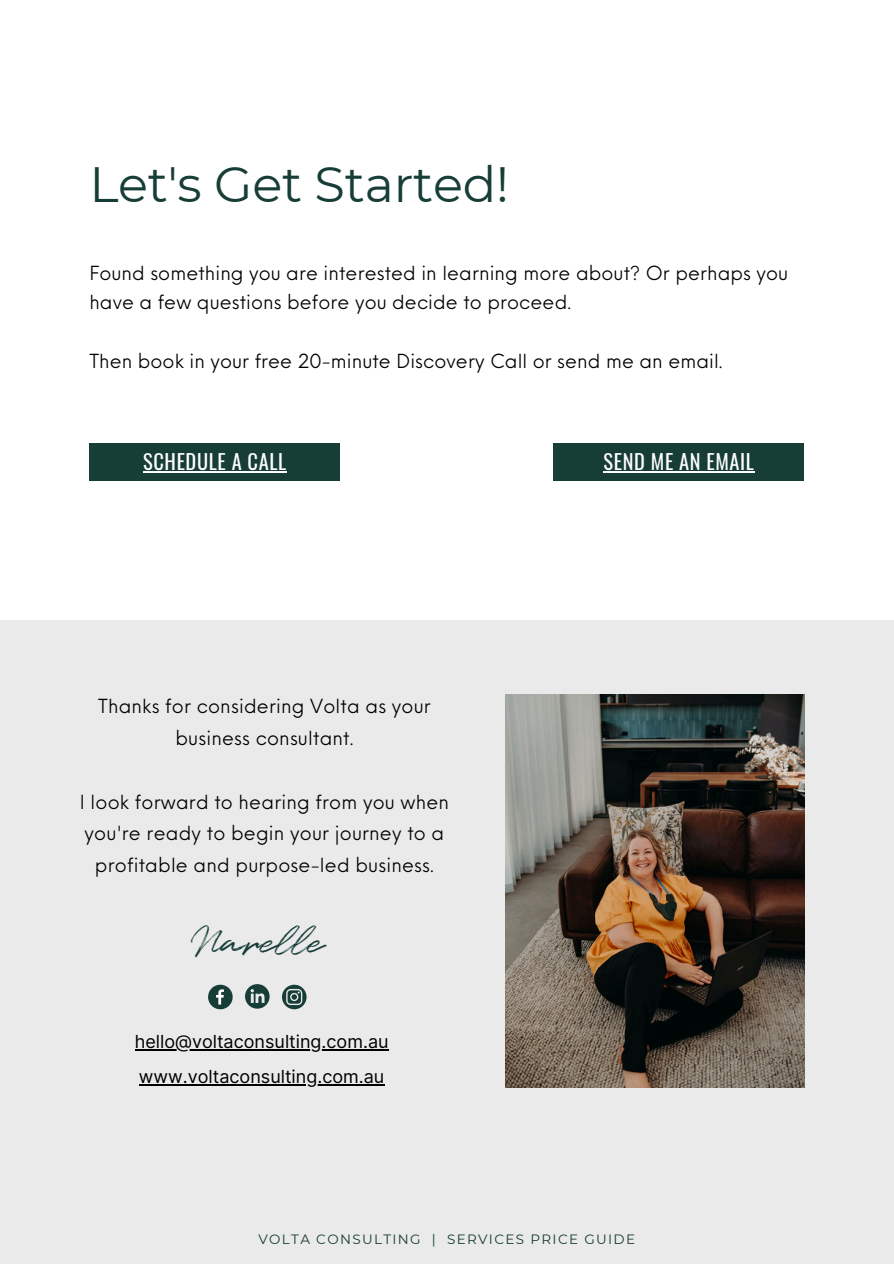
<style>
.page{position:relative;width:894px;height:1264px;background:#fff}
.page>*{position:absolute;margin:0;border:0;box-sizing:border-box;transform-origin:0 0}
.t1{font:49.5px "Montserrat";letter-spacing:-.005em;color:#173d37}
.t2{font:40.8px "Quentin";color:#173d37}
.t3{font:20.4px "Oswald";letter-spacing:.03em;color:#fff}
.t4{font:18.9px/31.8px "Neue Einstellung";letter-spacing:.005em;color:#000;text-align:center}
.t5{font:18px "Inter";color:#000}
.t6{font:13.5px "Montserrat";letter-spacing:.1em;color:#173d37}
</style>
<div class="page">
<div style="left:0;top:620px;width:893px;height:643px;background:#eaeaea"></div>
<img style="left:506px;top:694px;width:298px;height:393px">
<div style="left:553px;top:443px;width:251px;height:37px;background:#173d37"></div>
<div style="left:89px;top:443px;width:251px;height:37px;background:#173d37"></div>
<hr style="left:143px;top:471px;width:144px;height:1px;background:#fff">
<svg style="left:208px;top:984px;width:24px;height:25px"></svg>
<svg style="left:245px;top:984px;width:24px;height:24px"></svg>
<svg style="left:282px;top:984px;width:24px;height:25px"></svg>
<hr style="left:603px;top:471px;width:151px;height:1px;background:#fff">
<hr style="left:135px;top:1049px;width:253px;height:1px;background:#000">
<hr style="left:139px;top:1083px;width:245px;height:2px;background:#000">
<h4 class="t1" style="left:89px;top:154px;width:421px">Let's Get Started!</h4>
<p class="t4" style="left:89px;top:256px;width:700px;line-height:29.5px;text-align:left">Found something you are interested in learning more about? Or perhaps you have a few questions before you decide to proceed.</p>
<h4 class="t4" style="left:89px;top:343px;width:634px">Then book in your free 20-minute Discovery Call or send me an email.</h4>
<h1 class="t3" style="left:143px;top:445px;width:144px">SCHEDULE A CALL</h1>
<h4 class="t3" style="left:603px;top:445px;width:152px">SEND ME AN EMAIL</h4>
<h4 class="t4" style="left:98px;top:688px;width:334px">Thanks for considering Volta as your business consultant.</h4>
<p class="t4" style="left:80px;top:784px;width:371px">I look forward to hearing from you when you're ready to begin your journey to a profitable and purpose-led business.</p>
<p class="t2" style="left:191px;top:914px;width:135px">Narelle</p>
<h2 class="t5" style="left:135px;top:1030px;width:255px">hello@voltaconsulting.com.au</h2>
<p class="t5" style="left:139px;top:1065px;width:247px">www.voltaconsulting.com.au</p>
<p class="t6" style="left:258px;top:1230px;width:378px">VOLTA CONSULTING | SERVICES PRICE GUIDE</p>
</div>
